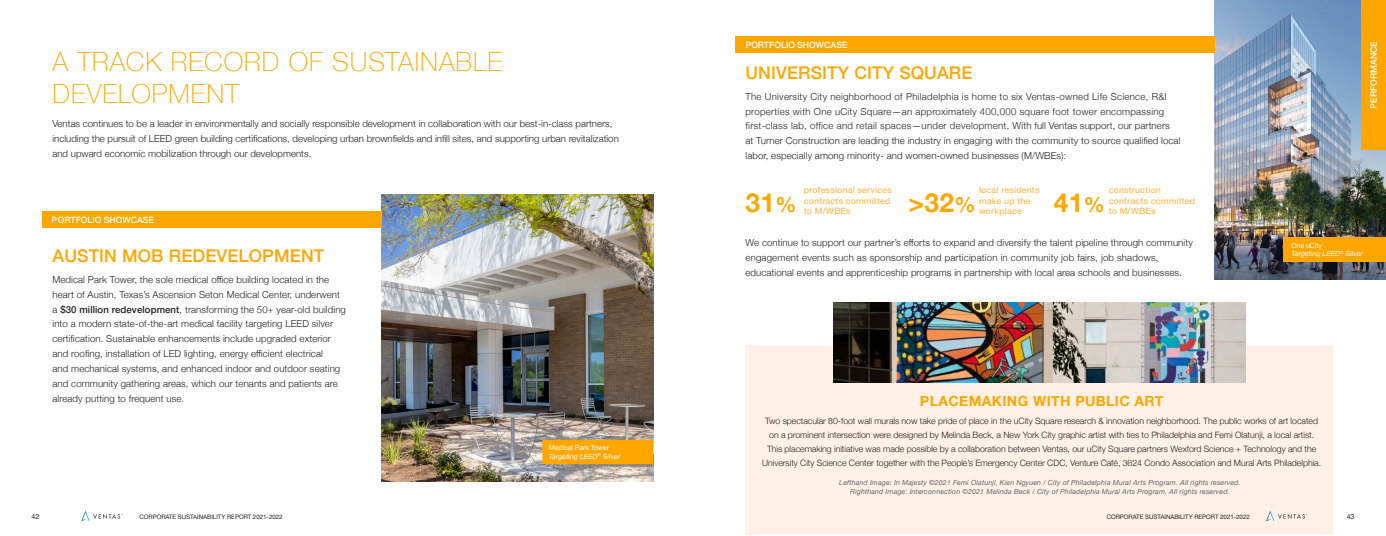
<style>
.page{position:relative;width:1386px;height:536px;background:#fff}
.page>*{position:absolute;margin:0;border:0;box-sizing:border-box;transform-origin:0 0}
.H2_Orange{font:100 26.25px/31.5px "Helvetica Neue";letter-spacing:.04em;color:#ffa700}
.CALLOUT_BODY_9{font:700 26.25px "Helvetica Neue";color:#ffa700}
.t1{font:500 17.5px "Helvetica Neue";letter-spacing:.01em;color:#ffa700}
.H5-CalloutsCNTR{font:700 14px "Helvetica Neue";letter-spacing:.03em;color:#ffa700}
.Body_copy{font:300 9.62px/14.9px "Helvetica Neue";letter-spacing:.01em;color:#231f20}
.Body_copy-2{font:300 9.62px/14.9px "Helvetica Neue";letter-spacing:.03em;color:#231f20}
.t2{font:300 8.75px/14px "Helvetica Neue";letter-spacing:-.005em;color:#231f20;text-align:center}
.CALLOUT_BODY_9-2{font:500 8.75px/10.2px "Helvetica Neue";letter-spacing:.015em;color:#ffc05e}
.t3{font:500 8.75px "Helvetica Neue";color:#fff}
.Footnotes{font:italic 7px/8.8px "Helvetica Neue";letter-spacing:.02em;color:#63656a;text-align:center}
.t4{font:italic 7px "Helvetica Neue";letter-spacing:.01em;color:#fff}
.t5{font:7px "Helvetica Neue";letter-spacing:-.01em;color:#fff}
.t6{font:7px "Helvetica Neue";color:#231f20}
.t7{font:6.12px "Helvetica Neue";color:#231f20}
.s1{font-weight:500}
.s2{font-size:21px}
</style>
<div class="page">
<img style="left:382px;top:194px;width:271px;height:287px">
<img style="left:1214px;top:0;width:172px;height:279px">
<div style="left:746px;top:345px;width:588px;height:189px;background:#fff1e7"></div>
<div style="left:42px;top:211px;width:340px;height:17px;background:#ffa700"></div>
<div style="left:735px;top:36px;width:479px;height:16px;background:#ffa700"></div>
<div style="left:542px;top:439px;width:111px;height:25px;background:#ffa700"></div>
<div style="left:1283px;top:237px;width:103px;height:25px;background:#ffa700"></div>
<img style="left:833px;top:302px;width:413px;height:80px">
<svg style="left:1266px;top:510px;width:41px;height:10px"></svg>
<svg style="left:81px;top:510px;width:41px;height:10px"></svg>
<div style="left:1362px;top:0;width:24px;height:150px;background:#ffa700"></div>
<p class="H2_Orange" style="left:52px;top:45px;width:451px">A TRACK RECORD OF SUSTAINABLE<br>DEVELOPMENT</p>
<p class="Body_copy" style="left:52px;top:115px;width:568px">Ventas continues to be a leader in environmentally and socially responsible development in collaboration with our best-in-class partners, including the pursuit of LEED green building certifications, developing urban brownfields and infill sites, and supporting urban revitalization and upward economic mobilization through our developments.</p>
<p class="t3" style="left:52px;top:213px;width:104px">PORTFOLIO SHOWCASE</p>
<h3 class="t1" style="left:52px;top:242px;width:273px">AUSTIN MOB REDEVELOPMENT</h3>
<p class="Body_copy" style="left:52px;top:271px;width:295px">Medical Park Tower, the sole medical office building located in the heart of Austin, Texas’s Ascension Seton Medical Center, underwent a <span class="s1">$30 million redevelopment</span>, transforming the 50+ year-old building into a modern state-of-the-art medical facility targeting LEED silver certification. Sustainable enhancements include upgraded exterior and roofing, installation of LED lighting, energy efficient electrical<br>and mechanical systems, and enhanced indoor and outdoor seating and community gathering areas, which our tenants and patients are already putting to frequent use.</p>
<p class="t5" style="left:549px;top:442px;width:62px">Medical Park Tower</p>
<p class="t4" style="left:549px;top:451px;width:73px">Targeting LEED<sup>®</sup> Silver</p>
<p class="t3" style="left:746px;top:38px;width:104px">PORTFOLIO SHOWCASE</p>
<h3 class="t1" style="left:746px;top:59px;width:229px">UNIVERSITY CITY SQUARE</h3>
<p class="Body_copy-2" style="left:746px;top:88px;width:437px">The University City neighborhood of Philadelphia is home to six Ventas-owned Life Science, R&amp;I properties with One uCity Square—an approximately 400,000 square foot tower encompassing first-class lab, office and retail spaces—under development. With full Ventas support, our partners<br>at Turner Construction are leading the industry in engaging with the community to source qualified local labor, especially among minority- and women-owned businesses (M/WBEs):</p>
<p class="CALLOUT_BODY_9" style="left:746px;top:182px;width:52px">31<span class="s2">%</span></p>
<p class="CALLOUT_BODY_9-2" style="left:804px;top:184px;width:89px">professional services contracts committed to M/WBEs</p>
<p class="CALLOUT_BODY_9" style="left:908px;top:182px;width:69px">&gt;32<span class="s2">%</span></p>
<p class="CALLOUT_BODY_9-2" style="left:979px;top:184px;width:62px">local residents make up the workplace</p>
<p class="CALLOUT_BODY_9" style="left:1054px;top:182px;width:52px">41<span class="s2">%</span></p>
<p class="CALLOUT_BODY_9-2" style="left:1109px;top:184px;width:88px">construction contracts committed</p>
<p class="CALLOUT_BODY_9-2" style="left:1109px;top:205px;width:48px">to M/WBEs</p>
<p class="Body_copy" style="left:746px;top:234px;width:449px">We continue to support our partner’s efforts to expand and diversify the talent pipeline through community engagement events such as sponsorship and participation in community job fairs, job shadows, educational events and apprenticeship programs in partnership with local area schools and businesses.</p>
<p class="t3" style="left:1367px;top:108px;width:69px;rotate:-90deg">PERFORMANCE</p>
<p class="t5" style="left:1292px;top:240px;width:32px">One uCity</p>
<p class="t4" style="left:1292px;top:249px;width:73px">Targeting LEED<sup>®</sup> Silver</p>
<p class="H5-CalloutsCNTR" style="left:920px;top:390px;width:245px">PLACEMAKING WITH PUBLIC ART</p>
<p class="t2" style="left:762px;top:413px;width:560px">Two spectacular 80-foot wall murals now take pride of place in the uCity Square research &amp; innovation neighborhood. The public works of art located on a prominent intersection were designed by Melinda Beck, a New York City graphic artist with ties to Philadelphia and Femi Olatunji, a local artist.<br>This placemaking initiative was made possible by a collaboration between Ventas, our uCity Square partners Wexford Science + Technology and the University City Science Center together with the People’s Emergency Center CDC, Venture Café, 3624 Condo Association and Mural Arts Philadelphia.</p>
<p class="Footnotes" style="left:839px;top:478px;width:403px">Lefthand Image: In Majesty ©2021 Femi Olatunji, Kien Ngyuen / City of Philadelphia Mural Arts Program. All rights reserved.<br>Righthand Image: Interconnection ©2021 Melinda Beck / City of Philadelphia Mural Arts Program. All rights reserved.</p>
<p class="t6" style="left:32px;top:511px;width:9px">42</p>
<p class="t7" style="left:139px;top:512px;width:145px">CORPORATE SUSTAINABILITY REPORT 2021-2022</p>
<p class="t7" style="left:1107px;top:512px;width:145px">CORPORATE SUSTAINABILITY REPORT 2021-2022</p>
<p class="t6" style="left:1347px;top:511px;width:9px">43</p>
</div>
